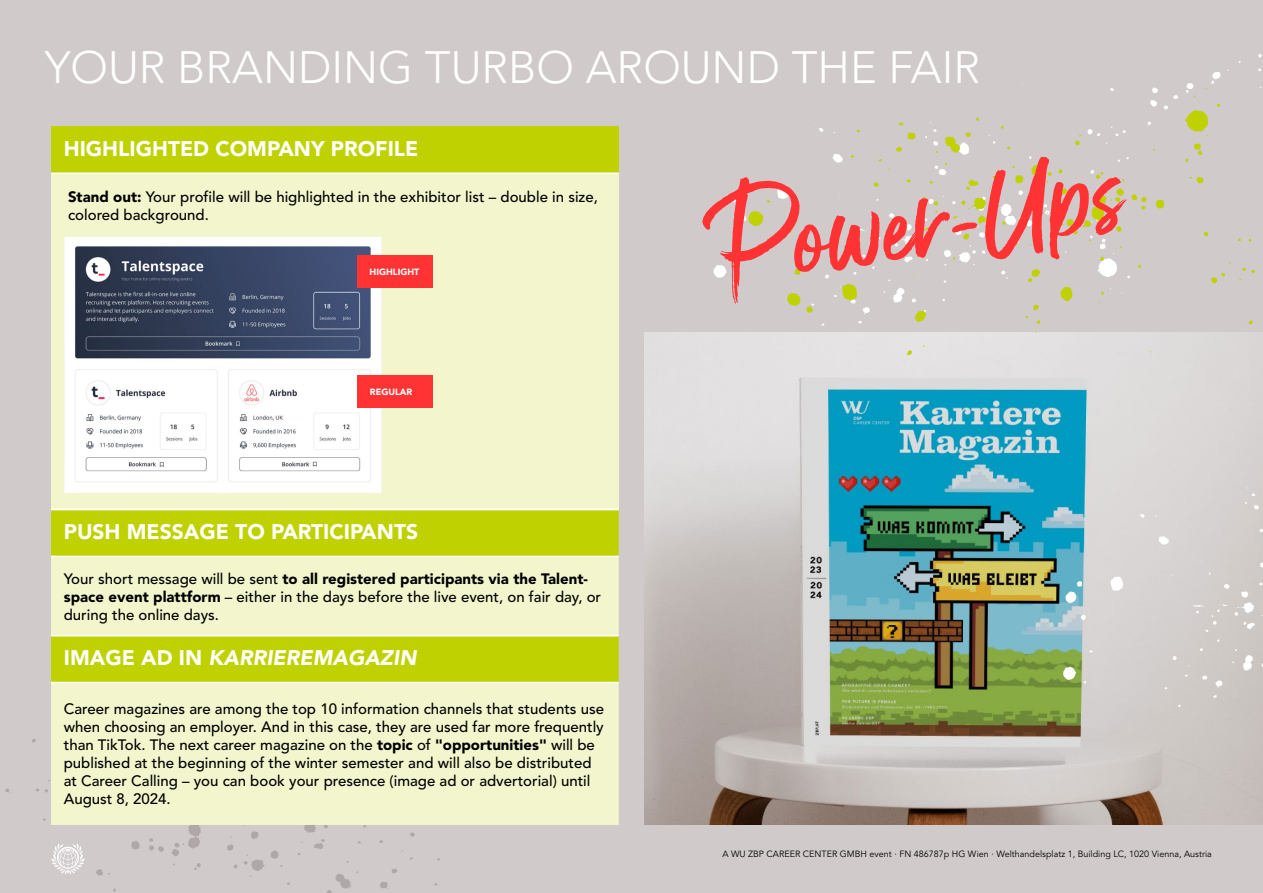
<style>
.page{position:relative;width:1263px;height:893px;background:#d0cacb}
.page>*{position:absolute;margin:0;border:0;box-sizing:border-box;transform-origin:0 0}
.t1{font:115.5px "Gotcha Standup";color:#f33}
.t2{font:300 45px "Avenir Plutonika";color:#fff}
.t3{font:900 21px "Avenir Plutonika";color:#fff}
.t4{font:italic 900 21px "Avenir Plutonika";color:#fff}
.t5{font:500 15px/18px "Avenir Plutonika";color:#000}
.t6{font:9px "Avenir Plutonika";color:#000}
.t7{font:900 9px "Avenir Plutonika";color:#fff}
.s1{font-weight:900}
.s2{font-style:normal}
</style>
<div class="page">
<img style="left:644px;top:332px;width:619px;height:493px">
<svg style="left:5px;top:739px;width:435px;height:154px"></svg>
<svg style="left:1063px;top:362px;width:200px;height:345px;fill:#d7d3d2"></svg>
<svg style="left:748px;top:88px;width:515px;height:274px"></svg>
<svg style="left:51px;top:843px;width:34px;height:32px"></svg>
<div style="left:51px;top:126px;width:568px;height:47px;background:#c0d100"></div>
<div style="left:51px;top:173px;width:568px;height:336px;background:#f3f6cc"></div>
<hr style="left:51px;top:508px;width:568px;height:2px;background:#fff">
<hr style="left:51px;top:173px;width:568px;height:1px;background:#fff">
<img style="left:64px;top:237px;width:317px;height:256px">
<div style="left:357px;top:376px;width:75px;height:32px;background:#f33"></div>
<div style="left:357px;top:255px;width:75px;height:33px;background:#f33"></div>
<div style="left:51px;top:510px;width:568px;height:46px;background:#c0d100"></div>
<svg style="left:51px;top:557px;width:568px;height:268px;background:#eaefa9"></svg>
<hr style="left:51px;top:635px;width:568px;height:1px;background:#fff">
<hr style="left:51px;top:556px;width:568px;height:1px;background:#fff">
<hr style="left:51px;top:682px;width:568px;height:1px;background:#fff">
<h2 class="t2" style="left:45px;top:41px;width:937px">YOUR BRANDING TURBO AROUND THE FAIR</h2>
<h3 class="t3" style="left:64px;top:136px;width:356px">HIGHLIGHTED COMPANY PROFILE</h3>
<p class="t5" style="left:68px;top:188px;width:531px"><span class="s1">Stand out:</span> Your profile will be highlighted in the exhibitor list – double in size, colored background.</p>
<p class="t7" style="left:370px;top:266px;width:51px">HIGHLIGHT</p>
<p class="t7" style="left:370px;top:387px;width:44px">REGULAR</p>
<h3 class="t3" style="left:64px;top:519px;width:356px">PUSH MESSAGE TO PARTICIPANTS</h3>
<p class="t5" style="left:64px;top:570px;width:539px">Your short message will be sent <span class="s1">to all registered participants via the Talent&shy;space event plattform</span> – either in the days before the live event, on fair day, or during the online days.</p>
<h3 class="t4" style="left:64px;top:645px;width:354px"><span class="s2">IMAGE AD IN</span> KARRIEREMAGAZIN</h3>
<p class="t5" style="left:64px;top:700px;width:542px">Career magazines are among the top 10 information channels that students use when choosing an employer. And in this case, they are used far more frequently than TikTok. The next career magazine on the <span class="s1">topic</span> of <span class="s1">"opportunities"</span> will be published at the beginning of the winter semester and will also be distributed at Career Calling – you can book your presence (image ad or advertorial) until August 8, 2024.</p>
<h1 class="t1" style="left:710px;top:171px;width:407px;rotate:-8deg">Power-Ups</h1>
<p class="t6" style="left:722px;top:848px;width:491px">A WU ZBP CAREER CENTER GMBH event · FN 486787p HG Wien · Welthandelsplatz 1, Building LC, 1020 Vienna, Austria</p>
</div>
